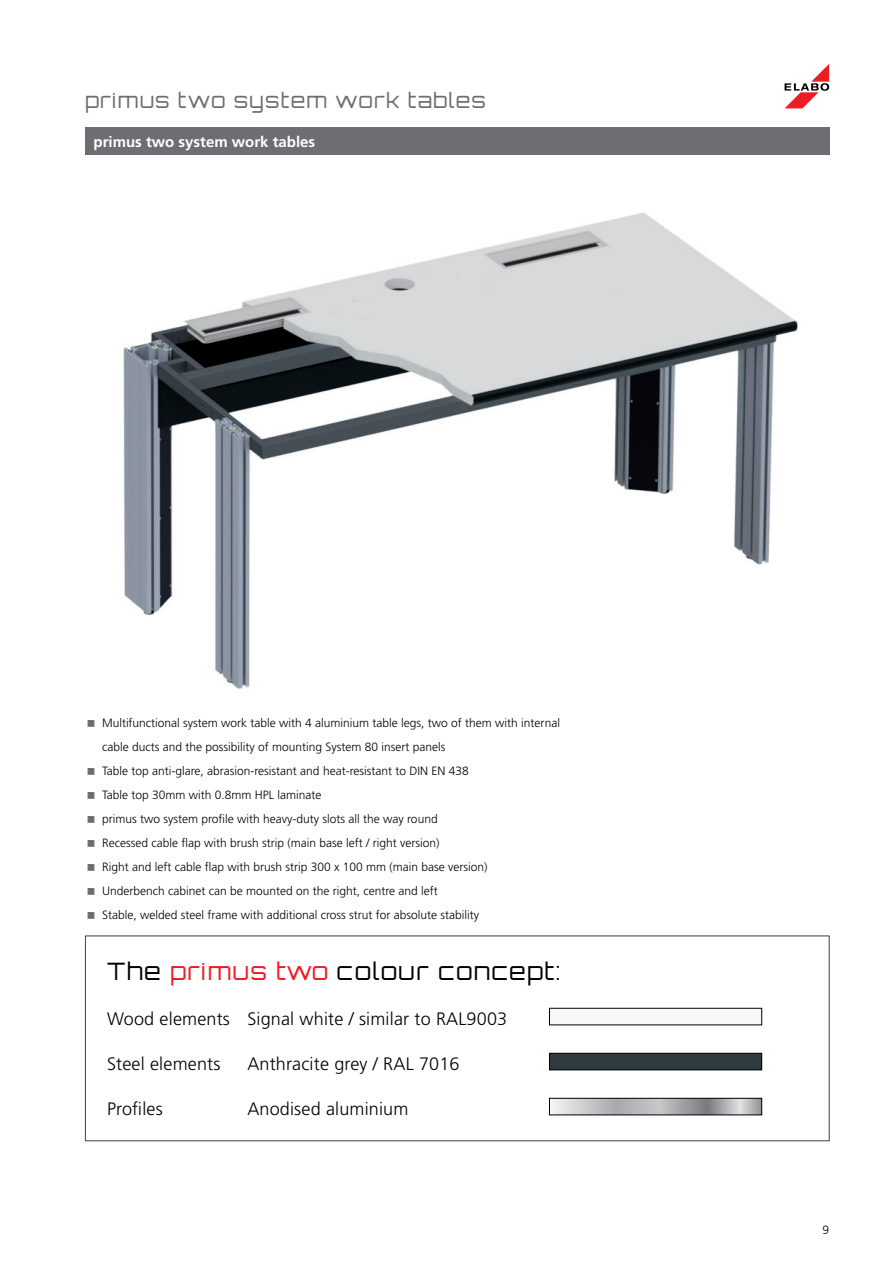
<style>
.page{position:relative;width:893px;height:1263px;background:#fff}
.page>*{position:absolute;margin:0;border:0;box-sizing:border-box;transform-origin:0 0}
.t1{font:300 24px "Orbitron CE";letter-spacing:.06em;color:#000}
.t2{font:300 21px "Orbitron CE";letter-spacing:.06em;color:#6d6e71}
.t3{font:300 18px "Frutiger LT Pro";letter-spacing:.01em;color:#000}
.t4{font:700 15px "Frutiger LT Pro";color:#fff}
.t5{font:300 12px/24px "Frutiger LT Pro";color:#000}
.s1{color:#ed1d24}
</style>
<div class="page">
<svg style="left:784px;top:64px;width:45px;height:44px"></svg>
<img style="left:123px;top:212px;width:675px;height:477px">
<div style="left:85px;top:128px;width:744px;height:27px;background:#6d6e71"></div>
<div style="left:549px;top:1008px;width:213px;height:17px;background:#f7f8f9"></div>
<div style="left:549px;top:1008px;width:213px;height:17px;border:1px solid #000"></div>
<div style="left:549px;top:1053px;width:213px;height:17px;background:#2f3a41"></div>
<div style="left:549px;top:1053px;width:213px;height:17px;border:1px solid #000"></div>
<svg style="left:551px;top:1100px;width:209px;height:13px"></svg>
<div style="left:549px;top:1098px;width:213px;height:17px;border:1px solid #000"></div>
<div style="left:85px;top:935px;width:745px;height:206px;border:1px solid #414042"></div>
<h2 class="t2" style="left:85px;top:88px;width:402px">primus two system work tables</h2>
<p class="t4" style="left:94px;top:133px;width:223px">primus two system work tables</p>
<p class="t5" style="left:102px;top:710px;width:460px">Multifunctional system work table with 4 aluminium table legs, two of them with internal cable ducts and the possibility of mounting System 80 insert panels<br>Table top anti-glare, abrasion-resistant and heat-resistant to DIN EN 438<br>Table top 30mm with 0.8mm HPL laminate<br>primus two system profile with heavy-duty slots all the way round<br>Recessed cable flap with brush strip (main base left / right version)<br>Right and left cable flap with brush strip 300 x 100 mm (main base version)<br>Underbench cabinet can be mounted on the right, centre and left<br>Stable, welded steel frame with additional cross strut for absolute stability</p>
<h1 class="t1" style="left:107px;top:957px;width:455px">The <span class="s1">primus two</span> colour concept:</h1>
<h3 class="t3" style="left:107px;top:1008px;width:402px">Wood elements Signal white / similar to RAL9003</h3>
<h3 class="t3" style="left:107px;top:1053px;width:115px">Steel elements</h3>
<h3 class="t3" style="left:247px;top:1053px;width:214px">Anthracite grey / RAL 7016</h3>
<h3 class="t3" style="left:107px;top:1098px;width:57px">Profiles</h3>
<h3 class="t3" style="left:247px;top:1098px;width:163px">Anodised aluminium</h3>
<p class="t5" style="left:822px;top:1218px;width:8px">9</p>
</div>
